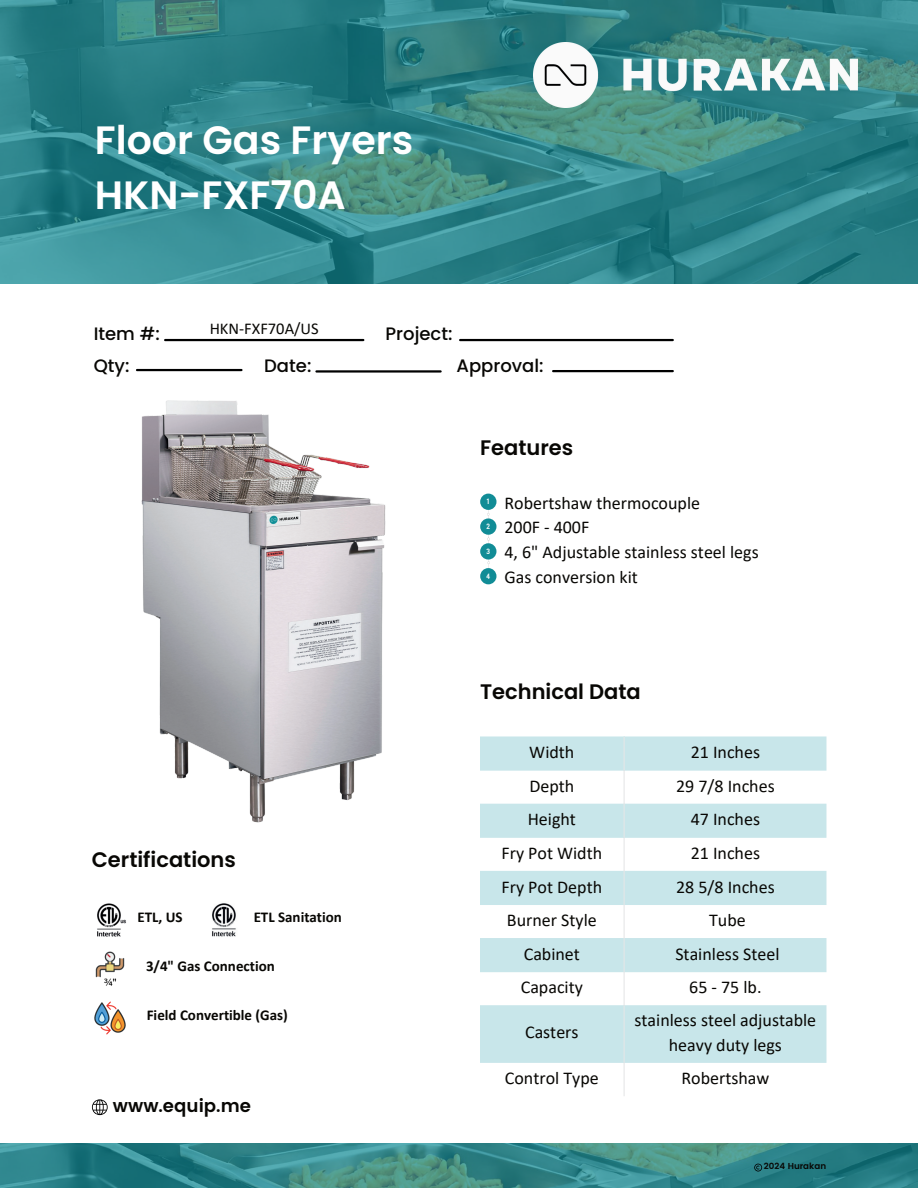
<style>
.page{position:relative;width:918px;height:1188px;background:#fff}
.page>*{position:absolute;margin:0;border:0;box-sizing:border-box;transform-origin:0 0}
.t1{font:600 39.45px/55.1px "Poppins";color:#fff}
.t2{font:600 21px "Poppins";color:#080704}
.t3{font:18px/24.8px "Calibri";color:#080704;text-align:center}
.t4{font:500 18px "Poppins";color:#080704}
.t5{font:600 18px "Poppins";color:#080704}
.t6{font:16.5px "Calibri";color:#080704}
.t7{font:700 15px "Calibri";color:#080704}
.t8{font:600 8.7px "Poppins";color:#080704}
.t9{font:7.2px "Se N CBL";color:#fff}
.t10{font:7.05px "Se N CBL";color:#fff}
</style>
<div class="page">
<svg style="left:480px;top:737px;width:346px;height:326px;fill:#c8e6ea"></svg>
<hr style="left:624px;top:737px;width:1px;height:359px;background:#e5e6e7">
<svg style="left:0;top:0;width:918px;height:284px;background:#308488"></svg>
<hr style="left:165px;top:339px;width:198px;height:2px;background:#000">
<hr style="left:460px;top:339px;width:213px;height:2px;background:#000">
<hr style="left:553px;top:370px;width:120px;height:2px;background:#000">
<div style="left:480px;top:494px;width:17px;height:16px;background:#118c96;border-radius:50%"></div>
<div style="left:480px;top:518px;width:16px;height:17px;background:#118c96;border-radius:50%"></div>
<svg style="left:487px;top:509px;width:3px;height:59px"></svg>
<div style="left:480px;top:543px;width:16px;height:17px;background:#118c96;border-radius:50%"></div>
<div style="left:480px;top:568px;width:16px;height:16px;background:#118c96;border-radius:50%"></div>
<svg style="left:92px;top:1099px;width:16px;height:16px"></svg>
<img style="left:97px;top:903px;width:29px;height:34px">
<img style="left:212px;top:903px;width:24px;height:34px">
<img style="left:94px;top:1001px;width:32px;height:34px">
<img style="left:95px;top:951px;width:30px;height:35px">
<svg style="left:0;top:1143px;width:918px;height:45px;background:#348788"></svg>
<svg style="left:754px;top:1164px;width:8px;height:8px"></svg>
<img style="left:534px;top:43px;width:324px;height:65px">
<img style="left:136px;top:368px;width:306px;height:455px">
<h1 class="t1" style="left:95px;top:113px;width:320px">Floor Gas Fryers<br>HKN-FXF70A</h1>
<p class="t6" style="left:210px;top:317px;width:111px">HKN-FXF70A/US</p>
<p class="t4" style="left:94px;top:323px;width:68px">Item #:</p>
<p class="t4" style="left:386px;top:323px;width:68px">Project:</p>
<p class="t4" style="left:94px;top:355px;width:37px">Qty:</p>
<p class="t4" style="left:264px;top:355px;width:49px">Date:</p>
<p class="t4" style="left:457px;top:355px;width:89px">Approval:</p>
<p class="t2" style="left:480px;top:436px;width:95px">Features</p>
<p class="t9" style="left:487px;top:498px;width:5px">1</p>
<p class="t10" style="left:487px;top:523px;width:5px">2</p>
<p class="t10" style="left:487px;top:548px;width:5px">3</p>
<p class="t10" style="left:487px;top:572px;width:5px">4</p>
<p class="t3" style="left:504px;top:490px;width:256px;text-align:left">Robertshaw thermocouple<br>200F - 400F<br>4, 6" Adjustable stainless steel legs<br>Gas conversion kit</p>
<p class="t2" style="left:92px;top:848px;width:146px">Certifications</p>
<p class="t7" style="left:137px;top:907px;width:47px">ETL, US</p>
<p class="t7" style="left:254px;top:907px;width:90px">ETL Sanitation</p>
<p class="t7" style="left:146px;top:955px;width:130px">3/4" Gas Connection</p>
<p class="t7" style="left:147px;top:1004px;width:143px">Field Convertible (Gas)</p>
<p class="t5" style="left:113px;top:1092px;width:140px">www.equip.me</p>
<p class="t2" style="left:480px;top:679px;width:162px">Technical Data</p>
<p class="t3" style="left:529px;top:739px;width:47px">Width</p>
<p class="t3" style="left:691px;top:739px;width:71px">21 Inches</p>
<p class="t3" style="left:529px;top:773px;width:46px">Depth</p>
<p class="t3" style="left:676px;top:773px;width:100px">29 7/8 Inches</p>
<p class="t3" style="left:528px;top:807px;width:50px">Height</p>
<p class="t3" style="left:691px;top:807px;width:71px">47 Inches</p>
<p class="t3" style="left:501px;top:840px;width:102px">Fry Pot Width</p>
<p class="t3" style="left:691px;top:840px;width:71px">21 Inches</p>
<p class="t3" style="left:502px;top:874px;width:102px">Fry Pot Depth</p>
<p class="t3" style="left:676px;top:874px;width:100px">28 5/8 Inches</p>
<p class="t3" style="left:507px;top:907px;width:91px">Burner Style</p>
<p class="t3" style="left:709px;top:907px;width:38px">Tube</p>
<p class="t3" style="left:524px;top:941px;width:58px">Cabinet</p>
<p class="t3" style="left:675px;top:941px;width:106px">Stainless Steel</p>
<p class="t3" style="left:521px;top:974px;width:64px">Capacity</p>
<p class="t3" style="left:689px;top:974px;width:74px">65 - 75 lb.</p>
<p class="t3" style="left:525px;top:1019px;width:55px">Casters</p>
<p class="t3" style="left:635px;top:1007px;width:183px">stainless steel adjustable heavy duty legs</p>
<p class="t3" style="left:505px;top:1065px;width:95px">Control Type</p>
<p class="t3" style="left:681px;top:1065px;width:89px">Robertshaw</p>
<p class="t8" style="left:764px;top:1159px;width:64px">2024 Hurakan</p>
</div>
